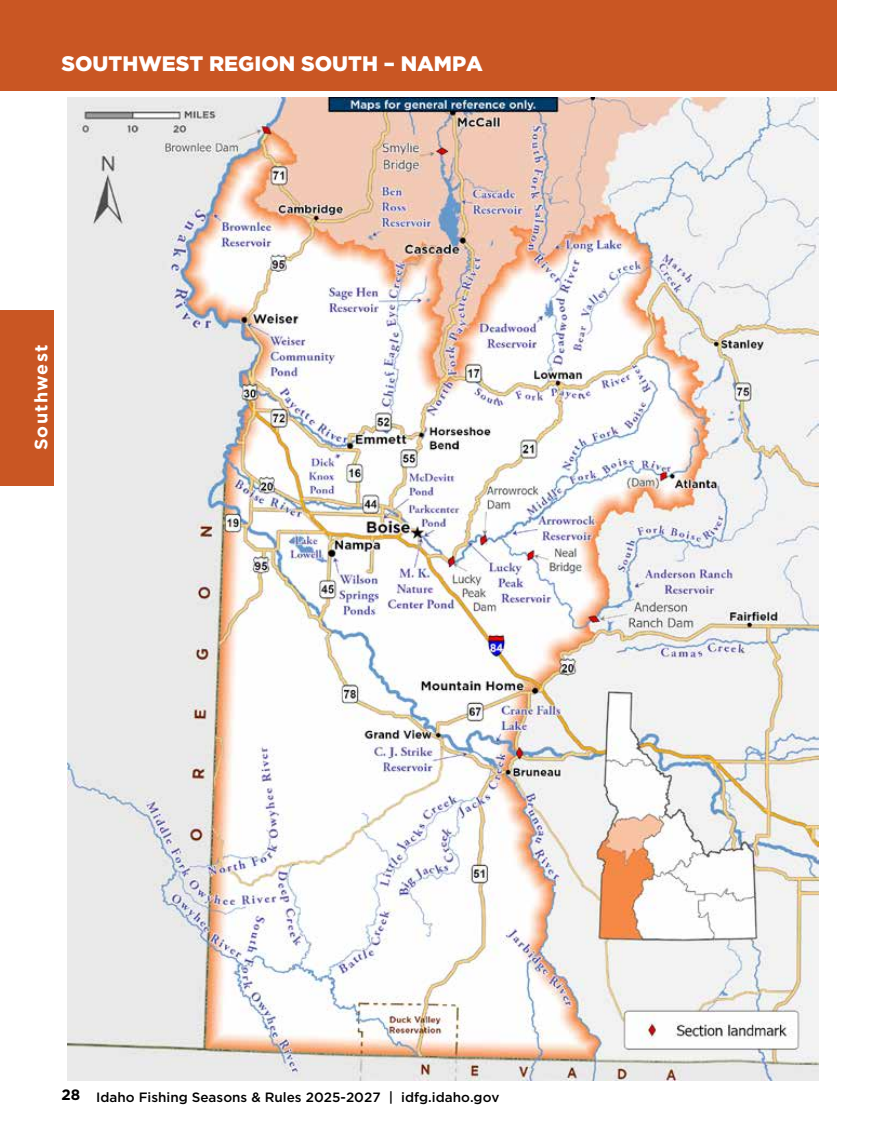
<style>
.page{position:relative;width:891px;height:1134px;background:#fff}
.page>*{position:absolute;margin:0;border:0;box-sizing:border-box;transform-origin:0 0}
.t1{font:900 21px "Gotham";color:#fff}
.t2{font:700 18px "Gotham";letter-spacing:.07em;color:#fff}
.t3{font:500 13.5px "Gotham";color:#000}
.s1{font-weight:700;font-size:15px}
</style>
<div class="page">
<div style="left:0;top:310px;width:54px;height:175px;background:#c95623"></div>
<div style="left:0;top:0;width:837px;height:91px;background:#c95623"></div>
<img style="left:68px;top:97px;width:750px;height:984px">
<h1 class="t1" style="left:61px;top:49px;width:423px">SOUTHWEST REGION SOUTH – NAMPA</h1>
<h2 class="t2" style="left:29px;top:450px;width:107px;rotate:-90deg">Southwest</h2>
<p class="t3" style="left:61px;top:1088px;width:440px"><span class="s1">28</span> Idaho Fishing Seasons &amp; Rules 2025-2027 | idfg.idaho.gov</p>
</div>
